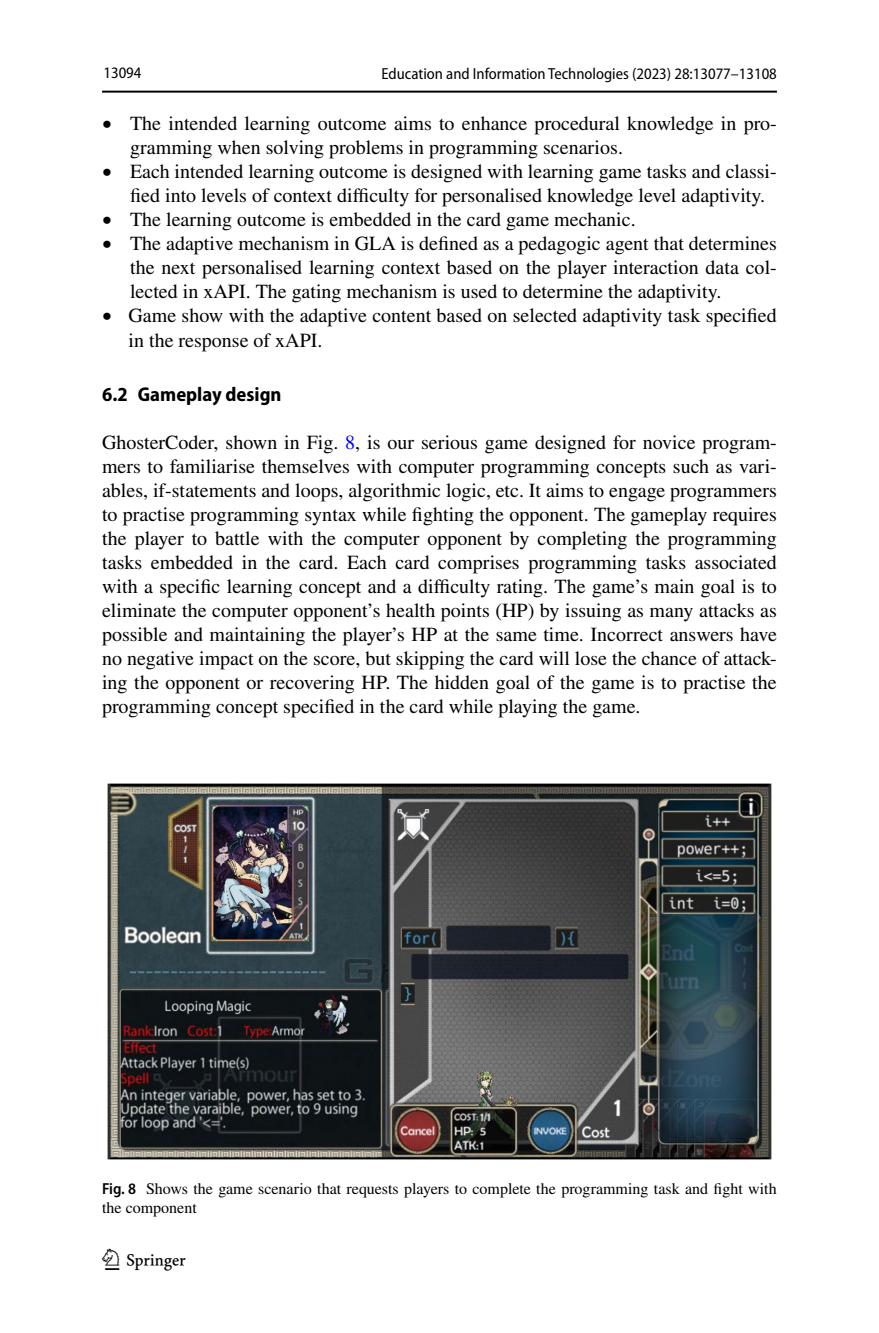
<style>
.page{position:relative;width:879px;height:1333px;background:#fff}
.page>*{position:absolute;margin:0;border:0;box-sizing:border-box;transform-origin:0 0}
.t1{font:30px "Springnew Regular 4";color:#000}
.t2{font:20px/24px "STIX";color:#000}
.t3{font:700 semi-condensed 20px "Myriad Pro";color:#000}
.t4{font:16px/19px "STIX";color:#000}
.t5{font:semi-condensed 16px "Myriad Pro";color:#000}
.s1{font-size:18.8px}
.s2{color:#00f}
.s3{font-family:"Myriad Pro";font-weight:600;font-stretch:semi-condensed}
</style>
<div class="page">
<hr style="left:102px;top:91px;width:675px;height:2px;background:#000">
<img style="left:108px;top:783px;width:663px;height:375px">
<p class="t5" style="left:103px;top:64px;width:39px">13094</p>
<p class="t5" style="left:381px;top:65px;width:397px">Education and Information Technologies (2023) 28:13077–13108</p>
<p class="t2" style="left:130px;top:113px;width:648px;text-indent:-28px"><span class="s1">•</span> The intended learning outcome aims to enhance procedural knowledge in pro&shy;gramming when solving problems in programming scenarios.</p>
<p class="t2" style="left:130px;top:161px;width:648px;text-indent:-28px"><span class="s1">•</span> Each intended learning outcome is designed with learning game tasks and classi&shy;fied into levels of context difficulty for personalised knowledge level adaptivity.</p>
<p class="t2" style="left:102px;top:209px;width:535px"><span class="s1">•</span> The learning outcome is embedded in the card game mechanic.</p>
<p class="t2" style="left:130px;top:233px;width:648px;text-align:justify;text-indent:-28px"><span class="s1">•</span> The adaptive mechanism in GLA is defined as a pedagogic agent that determines the next personalised learning context based on the player interaction data col&shy;lected in xAPI. The gating mechanism is used to determine the adaptivity.</p>
<p class="t2" style="left:128px;top:305px;width:650px;text-indent:-26px"><span class="s1">•</span> Game show with the adaptive content based on selected adaptivity task specified in the response of xAPI.</p>
<p class="t3" style="left:102px;top:382px;width:181px">6.2 Gameplay design</p>
<p class="t2" style="left:102px;top:431px;width:676px;text-align:justify">GhosterCoder, shown in Fig. <span class="s2">8</span>, is our serious game designed for novice program&shy;mers to familiarise themselves with computer programming concepts such as vari&shy;ables, if-statements and loops, algorithmic logic, etc. It aims to engage programmers to practise programming syntax while fighting the opponent. The gameplay requires the player to battle with the computer opponent by completing the programming tasks embedded in the card. Each card comprises programming tasks associated with a specific learning concept and a difficulty rating. The game’s main goal is to eliminate the computer opponent’s health points (HP) by issuing as many attacks as possible and maintaining the player’s HP at the same time. Incorrect answers have no negative impact on the score, but skipping the card will lose the chance of attack&shy;ing the opponent or recovering HP. The hidden goal of the game is to practise the programming concept specified in the card while playing the game.</p>
<p class="t4" style="left:102px;top:1179px;width:676px"><span class="s3">Fig. 8</span> Shows the game scenario that requests players to complete the programming task and fight with the component</p>
<h1 class="t1" style="left:105px;top:1248px;width:83px">1 3</h1>
</div>
